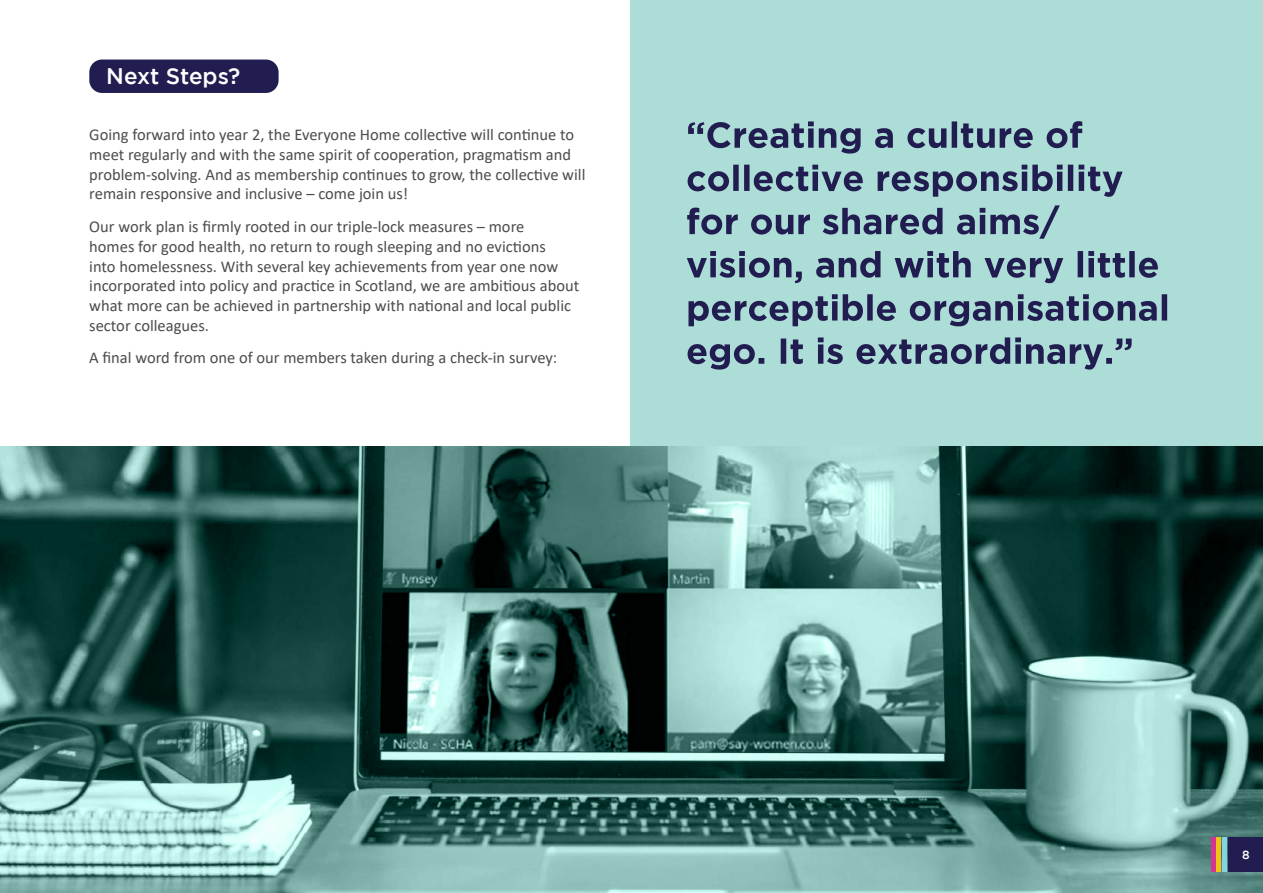
<style>
.page{position:relative;width:1263px;height:893px;background:#fff}
.page>*{position:absolute;margin:0;border:0;box-sizing:border-box;transform-origin:0 0}
.t1{font:500 22.5px "Gotham";color:#fff}
.t2{font:16.5px/19.8px "Calibri";color:#4b4c4d}
.t3{font:500 12px "Gotham";color:#fff}
</style>
<div class="page">
<div style="left:630px;top:0;width:633px;height:451px;background:#adddd7"></div>
<img style="left:0;top:446px;width:1263px;height:447px">
<div style="left:1229px;top:838px;width:34px;height:34px;background:#211d50"></div>
<hr style="left:1211px;top:838px;width:4px;height:34px;background:#d33595">
<hr style="left:1217px;top:838px;width:4px;height:34px;background:#f1c315">
<div style="left:1222px;top:838px;width:5px;height:34px;background:#85d3e2"></div>
<div style="left:1228px;top:838px;width:11px;height:34px;background:#211d50"></div>
<div style="left:89px;top:60px;width:190px;height:33px;background:#211d50;border-radius:13px"></div>
<svg style="left:687px;top:337px;width:445px;height:33px"></svg>
<svg style="left:688px;top:294px;width:479px;height:32px"></svg>
<svg style="left:687px;top:251px;width:471px;height:32px"></svg>
<svg style="left:687px;top:205px;width:373px;height:34px"></svg>
<svg style="left:687px;top:165px;width:436px;height:32px"></svg>
<svg style="left:688px;top:121px;width:394px;height:33px"></svg>
<h1 class="t1" style="left:106px;top:64px;width:136px">Next Steps?</h1>
<p class="t2" style="left:89px;top:124px;width:498px">Going forward into year 2, the Everyone Home collective will continue to meet regularly and with the same spirit of cooperation, pragmatism and problem-solving. And as membership continues to grow, the collective will remain responsive and inclusive – come join us!</p>
<p class="t2" style="left:89px;top:216px;width:491px">Our work plan is firmly rooted in our triple-lock measures – more<br>homes for good health, no return to rough sleeping and no evictions<br>into homelessness. With several key achievements from year one now incorporated into policy and practice in Scotland, we are ambitious about what more can be achieved in partnership with national and local public sector colleagues.</p>
<p class="t2" style="left:89px;top:348px;width:469px">A final word from one of our members taken during a check-in survey:</p>
<p class="t3" style="left:1242px;top:848px;width:9px">8</p>
</div>
